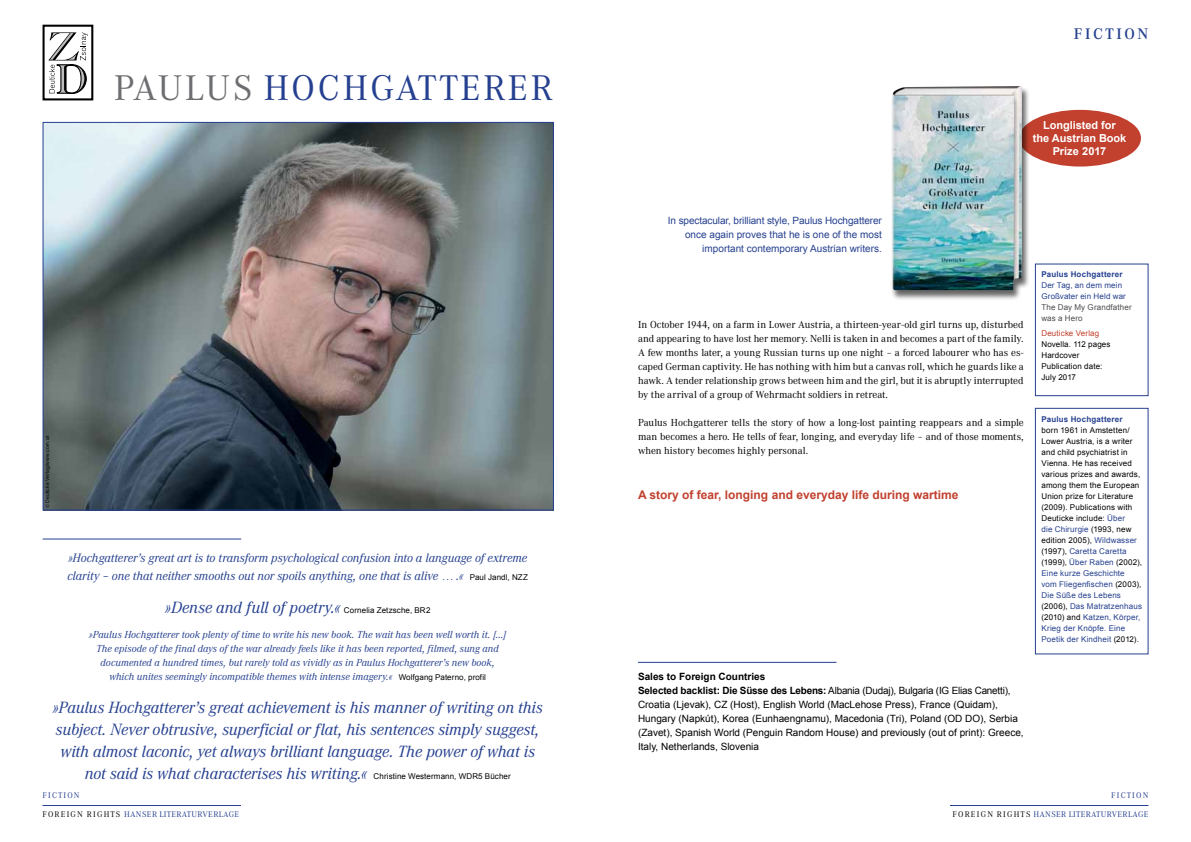
<style>
.page{position:relative;width:1191px;height:842px;background:#fff}
.page>*{position:absolute;margin:0;border:0;box-sizing:border-box;transform-origin:0 0}
.t1{font:35px "Corporate ABSK";letter-spacing:.07em;color:#25408f}
.t2{font:italic 16px/22px "Corporate ABSK";letter-spacing:-.005em;color:#25408f;text-align:center}
.t3{font:500 15px "Corporate ABSK";letter-spacing:.17em;color:#25408f}
.t4{font:italic 12px/18px "Corporate ABSK";letter-spacing:-.005em;color:#25408f}
.t5{font:700 12px "Arial";color:#c2402e}
.t6{font:700 11px/13px "Arial";letter-spacing:-.005em;color:#fff;text-align:center}
.t7{font:10px/14px "Corporate ABSK";letter-spacing:-.005em;color:#000;text-align:justify}
.t8{font:10px/14px "Arial";color:#000}
.t9{font:italic 10px/14px "Corporate ABSK";color:#25408f;text-align:center}
.t10{font:10px/14px "Arial";color:#25408f;text-align:right}
.t11{font:8px/11px "Arial";letter-spacing:.02em;color:#000}
.t12{font:8px "Corporate ABSK";letter-spacing:.06em;color:#25408f}
.t13{font:700 8px "Arial";letter-spacing:.02em;color:#25408f}
.t14{font:8px/11px "Arial";letter-spacing:.015em;color:#25408f}
.t15{font:8px/11px "Arial";letter-spacing:.015em;color:#4d4d4f}
.t16{font:8px "Corporate ABSK";letter-spacing:.15em;color:#25408f}
.t17{font:8px "Arial";letter-spacing:.015em;color:#c2402e}
.t18{font:5px "Arial";letter-spacing:.02em;color:#000}
.s1{color:#6d6e71}
.s2{font-family:"Corporate SBSK"}
.s3{font-family:"Arial";font-style:normal;font-size:8px;color:#000}
.s4{color:#000}
.s5{font-weight:700}
.s6{color:#25408f}
</style>
<div class="page">
<hr style="left:43px;top:539px;width:198px;height:1px;background:#25408f">
<hr style="left:43px;top:805px;width:198px;height:1px;background:#25408f">
<div style="left:1035px;top:408px;width:113px;height:246px;border:1px solid #25408f"></div>
<div style="left:1035px;top:264px;width:113px;height:132px;border:1px solid #25408f"></div>
<img style="left:45px;top:124px;width:507px;height:384px">
<hr style="left:638px;top:662px;width:198px;height:1px;background:#25408f">
<div style="left:43px;top:25px;width:50px;height:75px;border:2px solid #000"></div>
<svg style="left:48px;top:32px;width:40px;height:62px"></svg>
<div style="left:1019px;top:110px;width:122px;height:57px;background:#c2402e;border-radius:50%"></div>
<div style="left:890px;top:87px;width:140px;height:214px;background:#000;opacity:.6"></div>
<img style="left:892px;top:86px;width:130px;height:204px">
<hr style="left:950px;top:805px;width:198px;height:1px;background:#25408f">
<h1 class="t1" style="left:114px;top:67px;width:440px"><span class="s1">PAULUS</span> HOCHGATTERER</h1>
<p class="t18" style="left:44px;top:508px;width:74px;rotate:-90deg"><span class="s2">©</span> Deuticke Verlag/www.corn.at</p>
<p class="t4" style="left:67px;top:549px;width:462px">»Hochgatterer’s great art is to transform psychological confusion into a language of extreme clarity – one that neither smooths out nor spoils anything, one that is alive … .« <span class="s3">Paul Jandl, NZZ</span></p>
<h2 class="t2" style="left:165px;top:597px;width:267px">»Dense and full of poetry.« <span class="s3">Cornelia Zetzsche, BR2</span></h2>
<p class="t9" style="left:89px;top:628px;width:419px">»Paulus Hochgatterer took plenty of time to write his new book. The wait has been well worth it. [...] The episode of the final days of the war already feels like it has been reported, filmed, sung and documented a hundred times, but rarely told as vividly as in Paulus Hochgatterer’s new book, which unites seemingly incompatible themes with intense imagery.« <span class="s3">Wolfgang Paterno, profil</span></p>
<p class="t2" style="left:52px;top:697px;width:492px">»Paulus Hochgatterer’s great achievement is his manner of writing on this subject. Never obtrusive, superficial or flat, his sentences simply suggest, with almost laconic, yet always brilliant language. The power of what is not said is what characterises his writing.« <span class="s3">Christine Westermann, WDR5 Bücher</span></p>
<p class="t12" style="left:43px;top:809px;width:198px"><span class="s4">FOREIGN RIGHTS</span> HANSER LITERATURVERLAGE</p>
<p class="t16" style="left:43px;top:791px;width:39px">FICTION</p>
<h3 class="t3" style="left:1073px;top:25px;width:76px">FICTION</h3>
<p class="t6" style="left:1032px;top:119px;width:95px">Longlisted for<br>the Austrian Book<br>Prize 2017</p>
<p class="t10" style="left:668px;top:213px;width:215px">In spectacular, brilliant style, Paulus Hochgatterer once again proves that he is one of the most important contemporary Austrian writers.</p>
<p class="t7" style="left:638px;top:317px;width:387px">In October 1944, on a farm in Lower Austria, a thirteen-year-old girl turns up, disturbed and appearing to have lost her memory. Nelli is taken in and becomes a part of the family.<br>A few months later, a young Russian turns up one night – a forced labourer who has es&shy;caped German captivity. He has nothing with him but a canvas roll, which he guards like a hawk. A tender relationship grows between him and the girl, but it is abruptly interrupted by the arrival of a group of Wehrmacht soldiers in retreat.</p>
<p class="t7" style="left:638px;top:415px;width:387px">Paulus Hochgatterer tells the story of how a long-lost painting reappears and a simple man becomes a hero. He tells of fear, longing, and everyday life – and of those moments, when history becomes highly personal.</p>
<p class="t5" style="left:638px;top:486px;width:322px">A story of fear, longing and everyday life during wartime</p>
<p class="t8" style="left:638px;top:669px;width:387px"><span class="s5">Sales to Foreign Countries<br>Selected backlist: Die Süsse des Lebens:</span> Albania (Dudaj), Bulgaria (IG Elias Canetti), Croatia (Ljevak), CZ (Host), English World (MacLehose Press), France (Quidam), Hungary (Napkút), Korea (Eunhaengnamu), Macedonia (Tri), Poland (OD DO), Serbia (Zavet), Spanish World (Penguin Random House) and previously (out of print): Greece, Italy, Netherlands, Slovenia</p>
<p class="t13" style="left:1041px;top:269px;width:83px">Paulus Hochgatterer</p>
<p class="t14" style="left:1041px;top:280px;width:86px">Der Tag, an dem mein<br>Großvater ein Held war</p>
<p class="t15" style="left:1041px;top:302px;width:92px">The Day My Grandfather was a Hero</p>
<p class="t17" style="left:1041px;top:328px;width:59px">Deuticke Verlag</p>
<p class="t11" style="left:1041px;top:339px;width:71px">Novella. 112 pages<br>Hardcover<br>Publication date:<br>July 2017</p>
<p class="t13" style="left:1041px;top:413px;width:83px">Paulus Hochgatterer</p>
<p class="t11" style="left:1041px;top:424px;width:102px">born 1961 in Amstetten/<br>Lower Austria, is a writer and child psychiatrist in<br>Vienna. He has received various prizes and awards, among them the European<br>Union prize for Literature (2009). Publications with<br>Deuticke include: <span class="s6">Über<br>die Chirurgie</span> (1993, new edition 2005), <span class="s6">Wildwasser </span>(1997), <span class="s6">Caretta Caretta </span>(1999), <span class="s6">Über Raben</span> (2002),<br><span class="s6">Eine kurze Geschichte vom Fliegenfischen</span> (2003),<br><span class="s6">Die Süße des Lebens </span>(2006), <span class="s6">Das Matratzenhaus </span>(2010) and <span class="s6">Katzen, Körper,<br>Krieg der Knöpfe. Eine<br>Poetik der Kindheit</span> (2012).</p>
<p class="t16" style="left:1111px;top:791px;width:39px">FICTION</p>
<p class="t12" style="left:952px;top:809px;width:197px"><span class="s4">FOREIGN RIGHTS</span> HANSER LITERATURVERLAGE</p>
</div>
